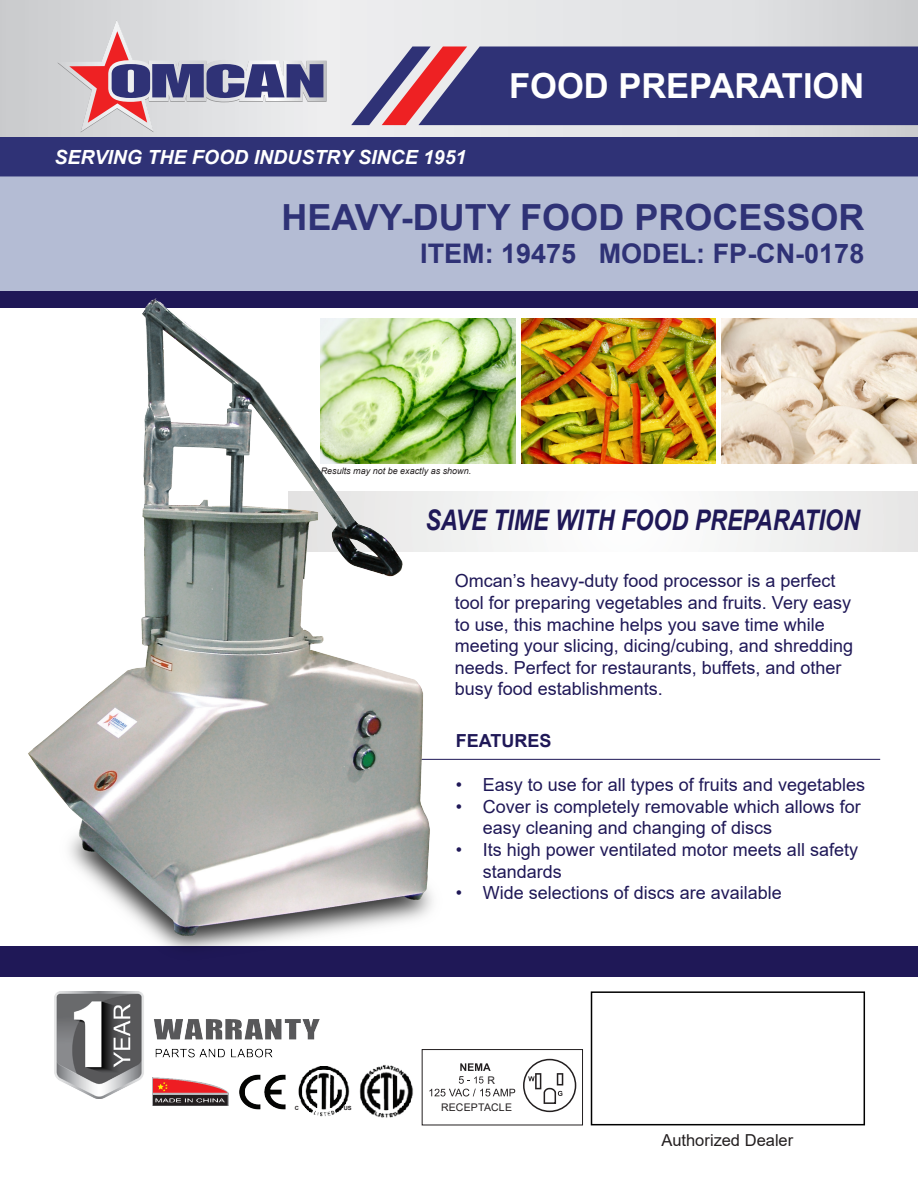
<style>
.page{position:relative;width:918px;height:1188px;background:#fff}
.page>*{position:absolute;margin:0;border:0;box-sizing:border-box;transform-origin:0 0}
.t1{font:700 36px "Arial";color:#2f3276}
.t2{font:700 34.5px "Arial";color:#fff}
.t3{font:italic 700 28.35px "Arial Narrow";color:#1f1857}
.t4{font:700 27px "Arial";color:#2f3276}
.t5{font:italic 700 19.5px "Arial";color:#fff}
.t6{font:18px/21.6px "Arial";color:#1f1857}
.t7{font:700 18px "Arial";color:#1f1857}
.t8{font:16.5px "Arial";color:#231f20}
.t9{font:10.5px "Arial";letter-spacing:.02em;color:#231f20}
.t10{font:italic 9px "Arial";color:#231f20}
.t11{font:700 5.7px "Arial";color:#231f20}
</style>
<div class="page">
<svg style="left:0;top:0;width:918px;height:137px;background:#dedee0"></svg>
<div style="left:0;top:137px;width:918px;height:39px;background:#2f3276"></div>
<svg style="left:351px;top:46px;width:567px;height:79px;background:#4a447e"></svg>
<svg style="left:57px;top:21px;width:270px;height:112px;background:#bfb5c2"></svg>
<svg style="left:459px;top:491px;width:459px;height:60px"></svg>
<div style="left:0;top:176px;width:918px;height:115px;background:#b4bcd4"></div>
<div style="left:0;top:291px;width:918px;height:16px;background:#1f1857"></div>
<div style="left:591px;top:991px;width:274px;height:134px;border:2px solid #000"></div>
<div style="left:0;top:947px;width:918px;height:30px;background:#1f1857"></div>
<img style="left:54px;top:991px;width:266px;height:107px">
<img style="left:295px;top:1062px;width:55px;height:55px">
<img style="left:359px;top:1065px;width:54px;height:53px">
<img style="left:239px;top:1074px;width:47px;height:35px">
<img style="left:153px;top:1077px;width:76px;height:29px">
<hr style="left:418px;top:759px;width:462px;height:1px;background:#1f1857">
<img style="left:521px;top:318px;width:195px;height:146px">
<img style="left:459px;top:318px;width:56px;height:146px">
<img style="left:722px;top:318px;width:194px;height:146px">
<img style="left:14px;top:283px;width:445px;height:665px">
<div style="left:422px;top:1049px;width:161px;height:76px;border:1px solid #231f20"></div>
<svg style="left:523px;top:1059px;width:53px;height:53px"></svg>
<svg style="left:429px;top:1063px;width:86px;height:33px"></svg>
<p class="t5" style="left:54px;top:144px;width:414px">SERVING THE FOOD INDUSTRY SINCE 1951</p>
<p class="t2" style="left:509px;top:62px;width:357px">FOOD PREPARATION</p>
<p class="t1" style="left:282px;top:192px;width:584px">HEAVY-DUTY FOOD PROCESSOR</p>
<p class="t4" style="left:420px;top:235px;width:446px">ITEM: 19475 MODEL: FP-CN-0178</p>
<p class="t10" style="left:321px;top:465px;width:152px">Results may not be exactly as shown.</p>
<p class="t3" style="left:425px;top:498px;width:436px">SAVE TIME WITH FOOD PREPARATION</p>
<p class="t6" style="left:455px;top:570px;width:400px">Omcan’s heavy-duty food processor is a perfect tool for preparing vegetables and fruits. Very easy to use, this machine helps you save time while meeting your slicing, dicing/cubing, and shredding needs. Perfect for restaurants, buffets, and other busy food establishments.</p>
<p class="t7" style="left:456px;top:728px;width:97px">FEATURES</p>
<p class="t6" style="left:456px;top:774px;width:411px">• Easy to use for all types of fruits and vegetables</p>
<p class="t6" style="left:483px;top:795px;width:380px;text-indent:-27px">• Cover is completely removable which allows for easy cleaning and changing of discs</p>
<p class="t6" style="left:483px;top:839px;width:377px;text-indent:-27px">• Its high power ventilated motor meets all safety standards</p>
<p class="t6" style="left:456px;top:882px;width:328px">• Wide selections of discs are available</p>
<p class="t11" style="left:295px;top:1104px;width:6px">C</p>
<p class="t11" style="left:344px;top:1104px;width:9px">US</p>
<p class="t9" style="left:488px;top:1073px;width:9px">R</p>
<p class="t9" style="left:441px;top:1100px;width:73px">RECEPTACLE</p>
<p class="t8" style="left:661px;top:1129px;width:133px">Authorized Dealer</p>
</div>
